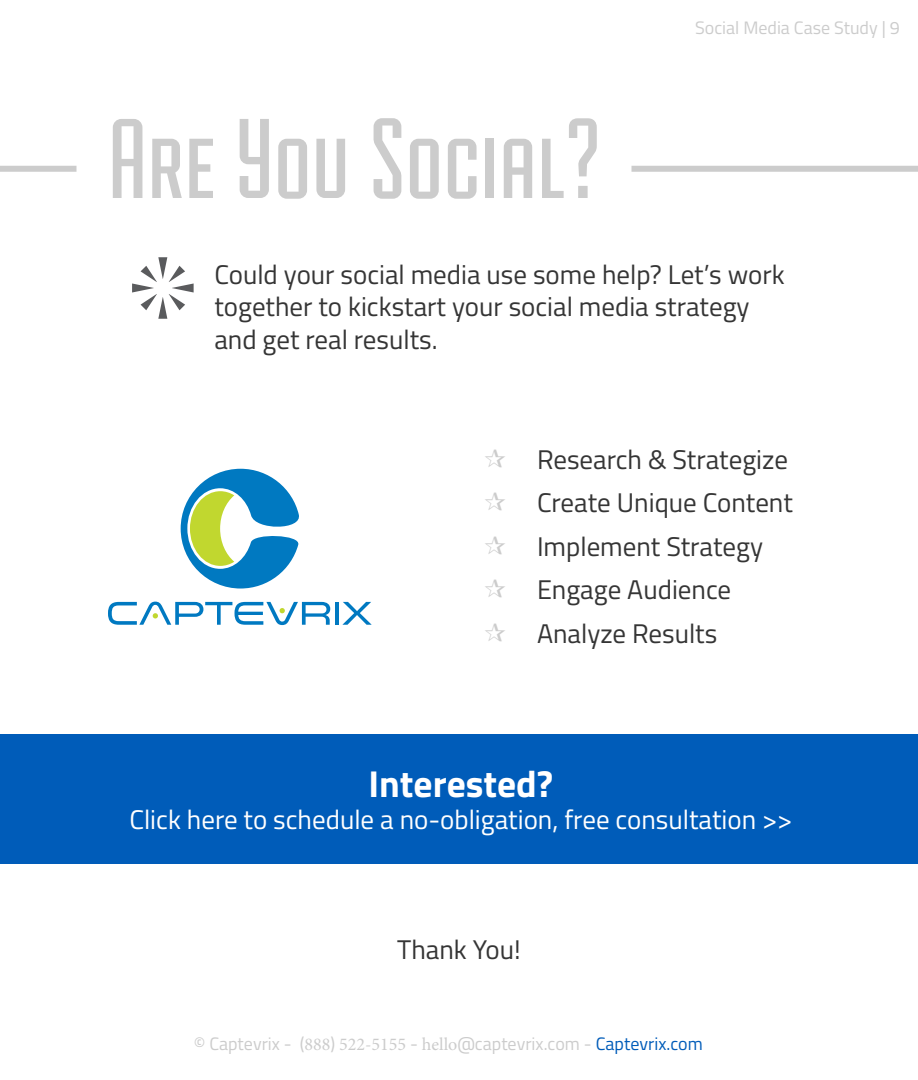
<style>
.page{position:relative;width:918px;height:1080px;background:#fff}
.page>*{position:absolute;margin:0;border:0;box-sizing:border-box;transform-origin:0 0}
.t1{font:120px "Fairview Small Caps";color:#ccc}
.t2{font:700 37.5px "Titillium Web";color:#fff}
.t3{font:27px/43.5px "Titillium Web";color:#353535}
.t4{font:27px "Titillium Web";color:#fff}
.t5{font:18px "Titillium Web";color:#ccc}
.s1{font-family:"Minion Pro"}
.s2{color:#005cb9}
</style>
<div class="page">
<div style="left:632px;top:166px;width:286px;height:6px;background:#ccc"></div>
<div style="left:0;top:166px;width:76px;height:6px;background:#ccc"></div>
<svg style="left:132px;top:257px;width:62px;height:62px"></svg>
<hr style="left:335px;top:602px;width:4px;height:23px;background:#0079c1">
<svg style="left:342px;top:602px;width:30px;height:23px"></svg>
<svg style="left:108px;top:602px;width:222px;height:23px"></svg>
<svg style="left:181px;top:469px;width:118px;height:120px"></svg>
<div style="left:0;top:735px;width:918px;height:129px;background:#005cb9"></div>
<h1 class="t1" style="left:108px;top:99px;width:494px">Are You Social?</h1>
<p class="t5" style="left:695px;top:14px;width:206px">Social Media Case Study | 9</p>
<p class="t3" style="left:214px;top:257px;width:572px;line-height:32.4px">Could your social media use some help? Let’s work together to kickstart your social media strategy and get real results.</p>
<p class="t3" style="left:537px;top:436px;width:257px">Research &amp; Strategize<br>Create Unique Content<br>Implement Strategy<br>Engage Audience<br>Analyze Results</p>
<h2 class="t2" style="left:369px;top:755px;width:186px">Interested?</h2>
<p class="t4" style="left:129px;top:800px;width:665px">Click here to schedule a no-obligation, free consultation &gt;&gt;</p>
<p class="t3" style="left:397px;top:927px;width:125px">Thank You!</p>
<p class="t5" style="left:194px;top:1030px;width:510px">© Captevrix - (<span class="s1">888</span>) <span class="s1">522-5155</span> - <span class="s1">hello</span>@captevrix.com - <span class="s2">Captevrix.com</span></p>
</div>
